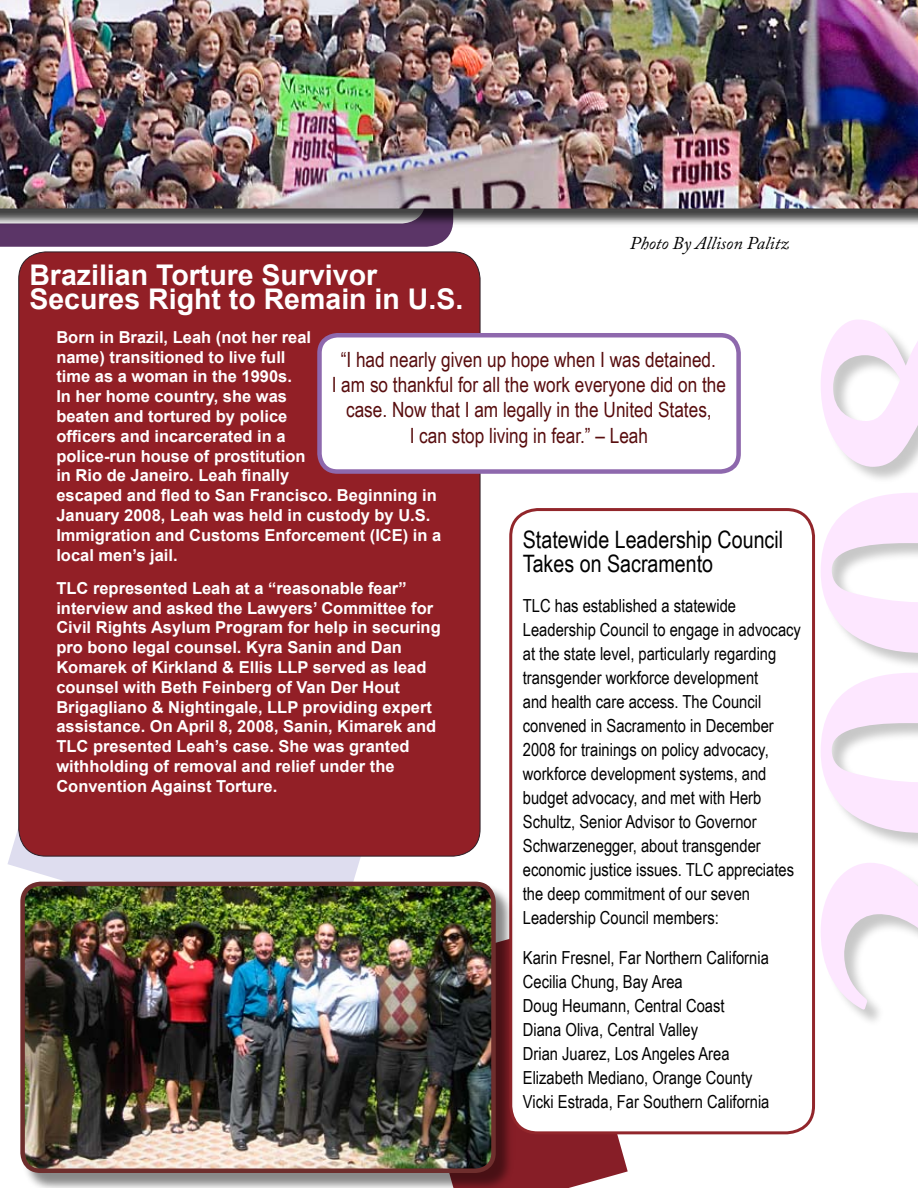
<style>
.page{position:relative;width:918px;height:1188px;background:#fff}
.page>*{position:absolute;margin:0;border:0;box-sizing:border-box;transform-origin:0 0}
.t1{font:700 270px "Adobe Caslon Pro";color:#fde7ff;scale:1.33 1}
.t2{font:700 28.5px/24px "Arial";color:#fff}
.t3{font:24px/24px "Arial Narrow";color:#010101}
.t4{font:21px/25.2px "Arial Narrow";color:#580d0e;text-align:center}
.t5{font:18px/24px "Arial Narrow";color:#010101}
.t6{font:italic 18px "Adobe Caslon Pro";color:#010101}
.t7{font:700 16.5px/19.8px "Arial";color:#fff}
</style>
<div class="page">
<svg style="left:7px;top:830px;width:396px;height:53px;fill:#deddef"></svg>
<svg style="left:516px;top:1122px;width:112px;height:66px;background:#94373f"></svg>
<div style="left:19px;top:252px;width:461px;height:604px;background:#921f26;border-radius:27px"></div>
<div style="left:511px;top:510px;width:303px;height:623px;background:#fff;border-radius:27px"></div>
<div style="left:509px;top:508px;width:306px;height:626px;border:3px solid #92262b;border-radius:27px"></div>
<div style="left:821px;top:315px;width:97px;height:727px;background:#000;opacity:.22"></div>
<div style="left:0;top:229px;width:452px;height:18px;background:#5b3567"></div>
<div style="left:0;top:0;width:918px;height:229px;background:#000;opacity:.75"></div>
<img style="left:0;top:0;width:918px;height:208px">
<div style="left:320px;top:335px;width:419px;height:137px;background:#fff;border-radius:18px"></div>
<div style="left:317px;top:333px;width:424px;height:141px;border:4px solid #8e68ad;border-radius:18px"></div>
<div style="left:22px;top:883px;width:494px;height:305px;background:#000;opacity:.47"></div>
<img style="left:23px;top:884px;width:471px;height:287px;border-radius:18px">
<div style="left:20px;top:882px;width:476px;height:291px;border:4px solid #6e2e2d;border-radius:18px"></div>
<p class="t6" style="left:630px;top:232px;width:161px">Photo By Allison Palitz</p>
<h2 class="t2" style="left:29px;top:264px;width:435px">Brazilian Torture Survivor<br>Secures Right to Remain in U.S.</h2>
<p class="t7" style="left:56px;top:328px;width:387px">Born in Brazil, Leah (not her real<br>name) transitioned to live full<br>time as a woman in the 1990s.<br>In her home country, she was<br>beaten and tortured by police<br>officers and incarcerated in a<br>police-run house of prostitution<br>in Rio de Janeiro. Leah finally<br>escaped and fled to San Francisco. Beginning in January 2008, Leah was held in custody by U.S.<br>Immigration and Customs Enforcement (ICE) in a local men’s jail.</p>
<p class="t7" style="left:56px;top:579px;width:386px">TLC represented Leah at a “reasonable fear” interview and asked the Lawyers’ Committee for Civil Rights Asylum Program for help in securing pro bono legal counsel. Kyra Sanin and Dan Komarek of Kirkland &amp; Ellis LLP served as lead counsel with Beth Feinberg of Van Der Hout Brigagliano &amp; Nightingale, LLP providing expert assistance. On April 8, 2008, Sanin, Kimarek and TLC presented Leah’s case. She was granted withholding of removal and relief under the Convention Against Torture.</p>
<p class="t4" style="left:332px;top:346px;width:396px">“I had nearly given up hope when I was detained.<br>I am so thankful for all the work everyone did on the case. Now that I am legally in the United States,<br>I can stop living in fear.” – Leah</p>
<h3 class="t3" style="left:523px;top:526px;width:262px">Statewide Leadership Council<br>Takes on Sacramento</h3>
<p class="t5" style="left:523px;top:593px;width:280px">TLC has established a statewide Leadership Council to engage in advocacy at the state level, particularly regarding transgender workforce development<br>and health care access. The Council convened in Sacramento in December 2008 for trainings on policy advocacy, workforce development systems, and budget advocacy, and met with Herb Schultz, Senior Advisor to Governor Schwarzenegger, about transgender economic justice issues. TLC appreciates the deep commitment of our seven Leadership Council members:</p>
<p class="t5" style="left:523px;top:945px;width:248px">Karin Fresnel, Far Northern California<br>Cecilia Chung, Bay Area<br>Doug Heumann, Central Coast<br>Diana Oliva, Central Valley<br>Drian Juarez, Los Angeles Area<br>Elizabeth Mediano, Orange County<br>Vicki Estrada, Far Southern California</p>
<h1 class="t1" style="left:754px;top:1023px;width:543px;rotate:-90deg">2008</h1>
</div>
